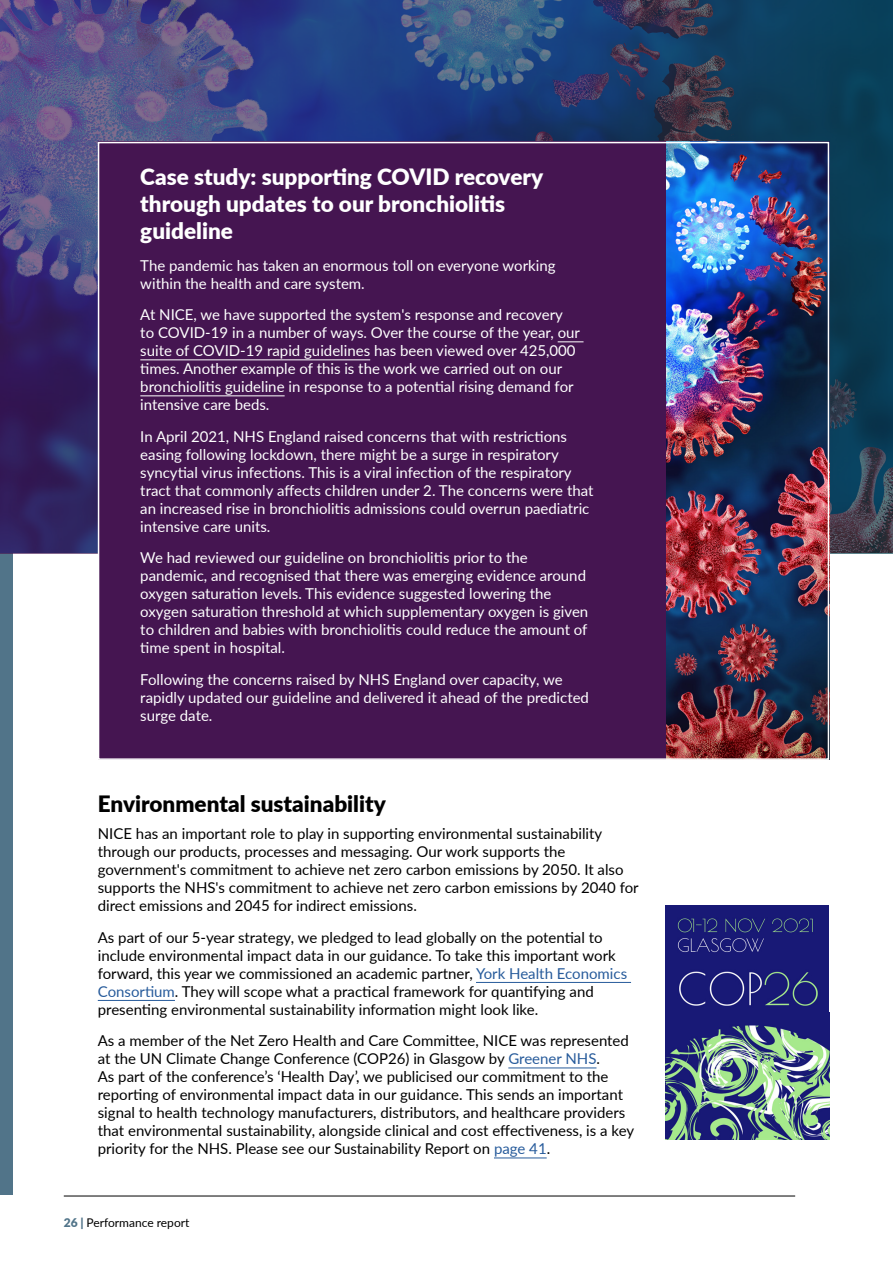
<style>
.page{position:relative;width:893px;height:1263px;background:#fff}
.page>*{position:absolute;margin:0;border:0;box-sizing:border-box;transform-origin:0 0}
.Case_study_sub_heade{font:900 22.5px/27px "Lato";color:#fff}
.Sub_header_1{font:900 22.5px "Lato";color:#000}
.Case_study_-_body{font:15px/18px "Lato";color:#fff}
.Body{font:15px/18px "Lato";color:#000}
.t1{font:12px "Lato";color:#000}
.s1{color:#275b9b}
.s2{font-weight:900;color:#517489}
</style>
<div class="page">
<hr style="left:64px;top:1196px;width:731px;height:1px;background:#000">
<div style="left:0;top:0;width:13px;height:1194px;background:#517489"></div>
<svg style="left:0;top:0;width:893px;height:553px;background:#304171"></svg>
<img style="left:665px;top:145px;width:161px;height:612px">
<div style="left:98px;top:142px;width:567px;height:618px;background:#451551"></div>
<svg style="left:558px;top:341px;width:25px;height:1px"></svg>
<hr style="left:140px;top:359px;width:230px;height:1px;background:#fff">
<hr style="left:140px;top:395px;width:145px;height:1px;background:#fff">
<hr style="left:476px;top:982px;width:155px;height:1px;background:#275b9b">
<hr style="left:98px;top:1000px;width:77px;height:1px;background:#275b9b">
<hr style="left:508px;top:1067px;width:88px;height:1px;background:#275b9b">
<hr style="left:494px;top:1157px;width:53px;height:1px;background:#275b9b">
<div style="left:665px;top:905px;width:164px;height:192px;background:#181976"></div>
<img style="left:677px;top:918px;width:141px;height:88px">
<img style="left:665px;top:1025px;width:164px;height:114px">
<h3 class="Case_study_sub_heade" style="left:140px;top:163px;width:404px">Case study: supporting COVID recovery through updates to our bronchiolitis guideline</h3>
<p class="Case_study_-_body" style="left:140px;top:256px;width:417px">The pandemic has taken an enormous toll on everyone working within the health and care system.</p>
<p class="Case_study_-_body" style="left:140px;top:305px;width:441px">At NICE, we have supported the system's response and recovery to COVID-19 in a number of ways. Over the course of the year, our suite of COVID-19 rapid guidelines has been viewed over 425,000 times. Another example of this is the work we carried out on our bronchiolitis guideline in response to a potential rising demand for intensive care beds.</p>
<p class="Case_study_-_body" style="left:140px;top:427px;width:455px">In April 2021, NHS England raised concerns that with restrictions easing following lockdown, there might be a surge in respiratory syncytial virus infections. This is a viral infection of the respiratory tract that commonly affects children under 2. The concerns were that an increased rise in bronchiolitis admissions could overrun paediatric intensive care units.</p>
<p class="Case_study_-_body" style="left:140px;top:548px;width:449px">We had reviewed our guideline on bronchiolitis prior to the pandemic, and recognised that there was emerging evidence around oxygen saturation levels. This evidence suggested lowering the oxygen saturation threshold at which supplementary oxygen is given to children and babies with bronchiolitis could reduce the amount of time spent in hospital.</p>
<p class="Case_study_-_body" style="left:140px;top:670px;width:450px">Following the concerns raised by NHS England over capacity, we rapidly updated our guideline and delivered it ahead of the predicted surge date.</p>
<h3 class="Sub_header_1" style="left:98px;top:787px;width:290px">Environmental sustainability</h3>
<p class="Body" style="left:98px;top:824px;width:542px">NICE has an important role to play in supporting environmental sustainability through our products, processes and messaging. Our work supports the government's commitment to achieve net zero carbon emissions by 2050. It also supports the NHS's commitment to achieve net zero carbon emissions by 2040 for direct emissions and 2045 for indirect emissions.</p>
<p class="Body" style="left:98px;top:928px;width:531px">As part of our 5-year strategy, we pledged to lead globally on the potential to include environmental impact data in our guidance. To take this important work forward, this year we commissioned an academic partner, <span class="s1">York Health Economics Consortium</span>. They will scope what a practical framework for quantifying and presenting environmental sustainability information might look like.</p>
<p class="Body" style="left:98px;top:1031px;width:538px">As a member of the Net Zero Health and Care Committee, NICE was represented at the UN Climate Change Conference (COP26) in Glasgow by <span class="s1">Greener NHS</span>.<br>As part of the conference’s ‘Health Day’, we publicised our commitment to the reporting of environmental impact data in our guidance. This sends an important signal to health technology manufacturers, distributors, and healthcare providers that environmental sustainability, alongside clinical and cost effectiveness, is a key priority for the NHS. Please see our Sustainability Report on <span class="s1">page 41</span>.</p>
<p class="t1" style="left:64px;top:1214px;width:127px"><span class="s2">26 |</span> Performance report</p>
</div>
